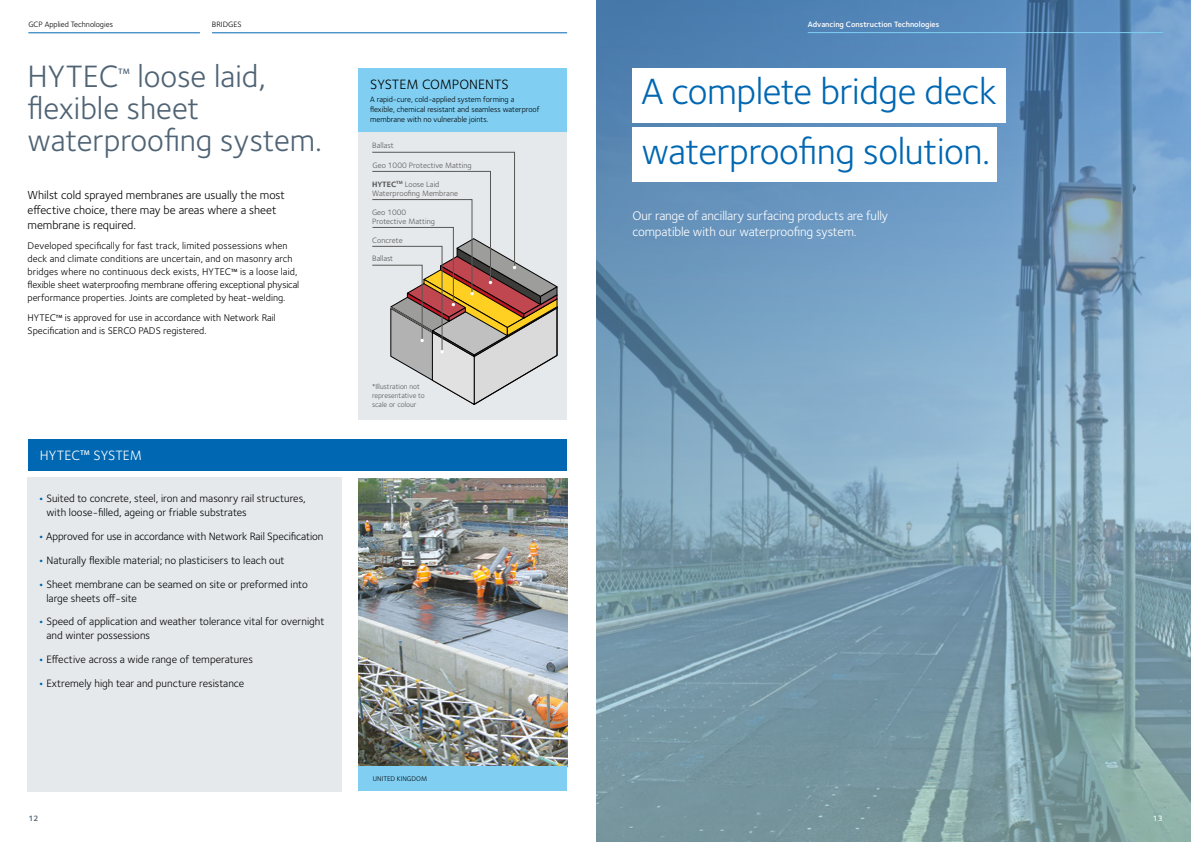
<style>
.page{position:relative;width:1191px;height:842px;background:#fff}
.page>*{position:absolute;margin:0;border:0;box-sizing:border-box;transform-origin:0 0}
.t1{font:37.8px/59.4px "Foundry Sterling";letter-spacing:-.01em;color:#0067b2}
.t2{font:32px/32px "Foundry Sterling";color:#4f6374}
.t3{font:14px "Foundry Sterling";color:#000}
.t4{font:14px "Foundry Sterling";color:#fff}
.t5{font:13px/16px "Foundry Sterling";letter-spacing:-.01em;color:#fff}
.t6{font:12px/15px "Foundry Sterling";color:#000}
.t7{font:11px/14px "Foundry Sterling";color:#000}
.t8{font:10px/13px "Foundry Sterling";color:#000}
.t9{font:600 8.2px "Foundry Sterling";color:#4f6374}
.t10{font:8px/10px "Foundry Sterling";color:#000}
.t11{font:8px/9.6px "Foundry Sterling";color:#575756}
.t12{font:600 8px "Foundry Sterling";color:#fff}
.t13{font:600 8px "Foundry Sterling";color:#4f6374}
.t14{font:500 8px "Foundry Sterling";color:#fff}
.t15{font:7.5px/9px "Foundry Sterling";color:#575756}
.t16{font:7px "Foundry Sterling";color:#000}
.s1{font-weight:700;color:#0067b2}
.s2{font-weight:700}
</style>
<div class="page">
<img style="left:596px;top:733px;width:595px;height:109px">
<svg style="left:596px;top:0;width:595px;height:733px;background:#769db8"></svg>
<img style="left:359px;top:478px;width:208px;height:288px">
<hr style="left:807px;top:32px;width:355px;height:1px;background:#80cff3">
<div style="left:359px;top:766px;width:208px;height:25px;background:#80cff3"></div>
<div style="left:359px;top:132px;width:208px;height:288px;background:#e6e9ec"></div>
<svg style="left:372px;top:152px;width:185px;height:253px"></svg>
<div style="left:359px;top:68px;width:208px;height:64px;background:#80cff3"></div>
<div style="left:28px;top:440px;width:539px;height:31px;background:#0067b2"></div>
<div style="left:28px;top:477px;width:314px;height:314px;background:#e6e9ec"></div>
<div style="left:633px;top:68px;width:373px;height:54px;background:#fff"></div>
<div style="left:633px;top:128px;width:364px;height:54px;background:#fff"></div>
<hr style="left:212px;top:32px;width:355px;height:1px;background:#0067b2">
<hr style="left:28px;top:32px;width:172px;height:1px;background:#0067b2">
<p class="t10" style="left:28px;top:19px;width:86px">GCP Applied Technologies</p>
<p class="t10" style="left:212px;top:19px;width:31px">BRIDGES</p>
<h2 class="t2" style="left:28px;top:60px;width:296px;text-indent:110px">loose laid, flexible sheet waterproofing system.</h2>
<p class="t6" style="left:28px;top:188px;width:259px">Whilst cold sprayed membranes are usually the most effective choice, there may be areas where a sheet membrane is required.</p>
<p class="t8" style="left:28px;top:240px;width:273px">Developed specifically for fast track, limited possessions when deck and climate conditions are uncertain, and on masonry arch bridges where no continuous deck exists, HYTEC<sup>TM</sup> is a loose laid, flexible sheet waterproofing membrane offering exceptional physical performance properties. Joints are completed by heat-welding.</p>
<p class="t8" style="left:28px;top:312px;width:250px">HYTEC<sup>TM</sup> is approved for use in accordance with Network Rail<br>Specification and is SERCO PADS registered.</p>
<h2 class="t2" style="left:28px;top:60px;width:92px">HYTEC</h2>
<p class="t9" style="left:118px;top:67px;width:13px">TM</p>
<p class="t4" style="left:40px;top:447px;width:104px">HYTEC<sup>TM</sup> SYSTEM</p>
<p class="t7" style="left:46px;top:491px;width:261px;text-indent:-8px"><span class="s1">•</span> Suited to concrete, steel, iron and masonry rail structures, with loose-filled, ageing or friable substrates</p>
<p class="t7" style="left:39px;top:529px;width:286px"><span class="s1">•</span> Approved for use in accordance with Network Rail Specification</p>
<p class="t7" style="left:39px;top:553px;width:247px"><span class="s1">•</span> Naturally flexible material; no plasticisers to leach out</p>
<p class="t7" style="left:46px;top:577px;width:263px;text-indent:-8px"><span class="s1">•</span> Sheet membrane can be seamed on site or preformed into large sheets off-site</p>
<p class="t7" style="left:46px;top:615px;width:280px;text-indent:-8px"><span class="s1">•</span> Speed of application and weather tolerance vital for overnight and winter possessions</p>
<p class="t7" style="left:39px;top:653px;width:215px"><span class="s1">•</span> Effective across a wide range of temperatures</p>
<p class="t7" style="left:39px;top:677px;width:207px"><span class="s1">•</span> Extremely high tear and puncture resistance</p>
<p class="t3" style="left:370px;top:76px;width:140px">SYSTEM COMPONENTS</p>
<p class="t10" style="left:370px;top:95px;width:171px">A rapid-cure, cold-applied system forming a flexible, chemical resistant and seamless waterproof membrane with no vulnerable joints.</p>
<p class="t11" style="left:372px;top:141px;width:23px">Ballast</p>
<p class="t11" style="left:372px;top:160px;width:101px">Geo 1000 Protective Matting</p>
<p class="t11" style="left:372px;top:179px;width:87px"><span class="s2">HYTEC</span><sup>TM</sup> Loose Laid<br>Waterproofing Membrane</p>
<p class="t11" style="left:372px;top:207px;width:64px">Geo 1000<br>Protective Matting</p>
<p class="t11" style="left:372px;top:235px;width:32px">Concrete</p>
<p class="t11" style="left:372px;top:254px;width:22px">Ballast</p>
<p class="t15" style="left:372px;top:382px;width:54px">*Illustration not representative to scale or colour</p>
<p class="t16" style="left:373px;top:774px;width:56px">UNITED KINGDOM</p>
<p class="t12" style="left:807px;top:19px;width:133px">Advancing Construction Technologies</p>
<h1 class="t1" style="left:641px;top:62px;width:357px">A complete bridge deck waterproofing solution.</h1>
<p class="t5" style="left:632px;top:208px;width:257px">Our range of ancillary surfacing products are fully compatible with our waterproofing system.</p>
<p class="t13" style="left:28px;top:814px;width:12px">12</p>
<p class="t14" style="left:1152px;top:814px;width:11px">13</p>
</div>
